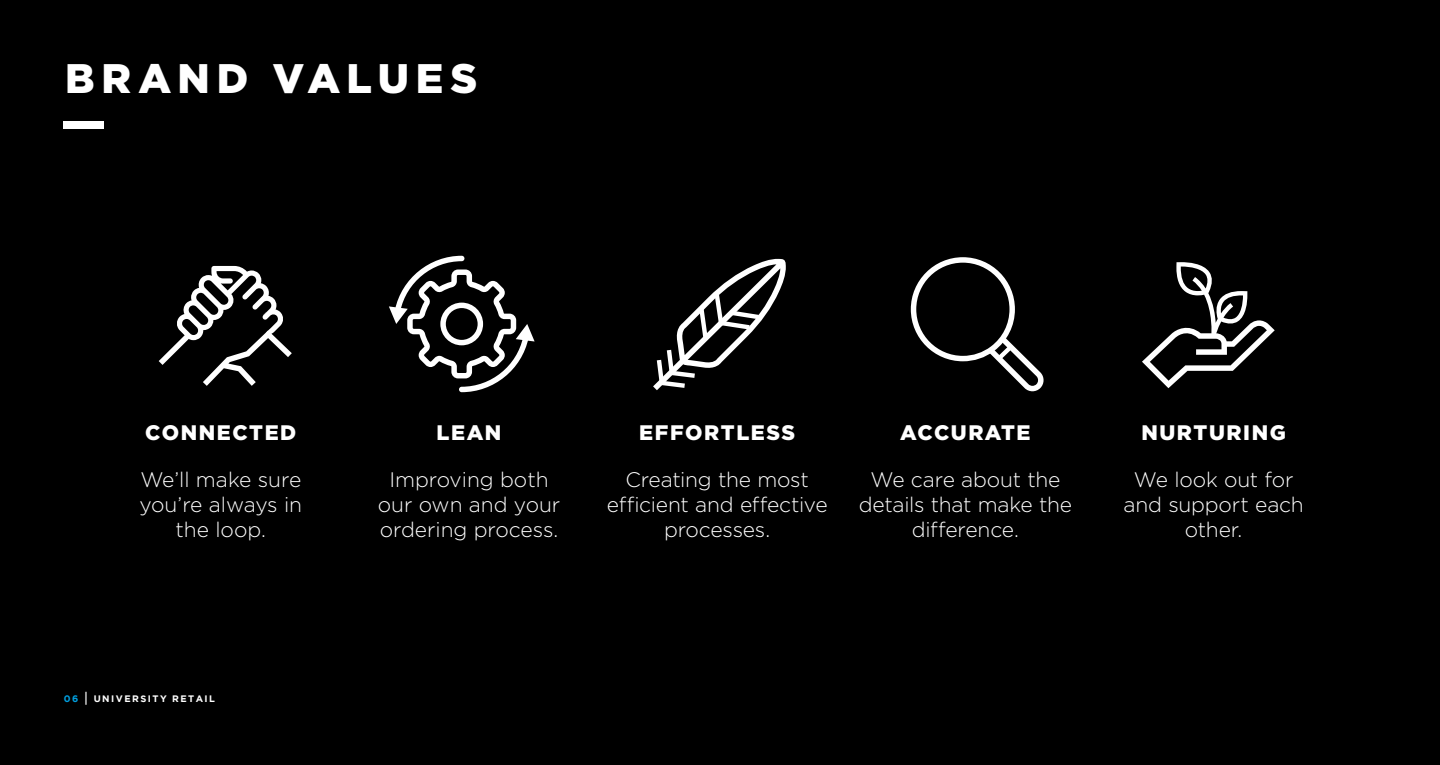
<style>
.page{position:relative;width:1440px;height:765px;background:#000}
.page>*{position:absolute;margin:0;border:0;box-sizing:border-box;transform-origin:0 0}
.t1{font:900 41.25px "Gotham";letter-spacing:.165em;color:#fff}
.t2{font:300 21px/25.2px "Gotham";letter-spacing:-.005em;color:#fff;text-align:center}
.t3{font:900 21px "Gotham";letter-spacing:.075em;color:#fff}
.t4{font:700 9.38px "Gotham";letter-spacing:.16em;color:#fff}
.s1{color:#009fdf}
.s2{font-size:14.1px}
</style>
<div class="page">
<svg style="left:159px;top:266px;width:133px;height:120px"></svg>
<svg style="left:389px;top:256px;width:146px;height:136px"></svg>
<svg style="left:653px;top:259px;width:133px;height:131px"></svg>
<svg style="left:911px;top:257px;width:133px;height:134px"></svg>
<svg style="left:1142px;top:262px;width:133px;height:126px"></svg>
<div style="left:64px;top:122px;width:40px;height:7px;background:#fff"></div>
<h1 class="t1" style="left:65px;top:54px;width:414px">BRAND VALUES</h1>
<p class="t3" style="left:145px;top:420px;width:153px">CONNECTED</p>
<p class="t2" style="left:139px;top:466px;width:164px">We’ll make sure you’re always in the loop.</p>
<p class="t4" style="left:64px;top:692px;width:153px"><span class="s1">06</span> <span class="s2">|</span> UNIVERSITY RETAIL</p>
<p class="t3" style="left:437px;top:420px;width:66px">LEAN</p>
<p class="t2" style="left:378px;top:466px;width:184px">Improving both our own and your ordering process.</p>
<p class="t3" style="left:639px;top:420px;width:157px">EFFORTLESS</p>
<p class="t2" style="left:607px;top:466px;width:222px">Creating the most efficient and effective processes.</p>
<p class="t3" style="left:900px;top:420px;width:132px">ACCURATE</p>
<p class="t2" style="left:859px;top:466px;width:215px">We care about the details that make the difference.</p>
<p class="t3" style="left:1141px;top:420px;width:146px">NURTURING</p>
<p class="t2" style="left:1123px;top:466px;width:182px">We look out for and support each other.</p>
</div>
